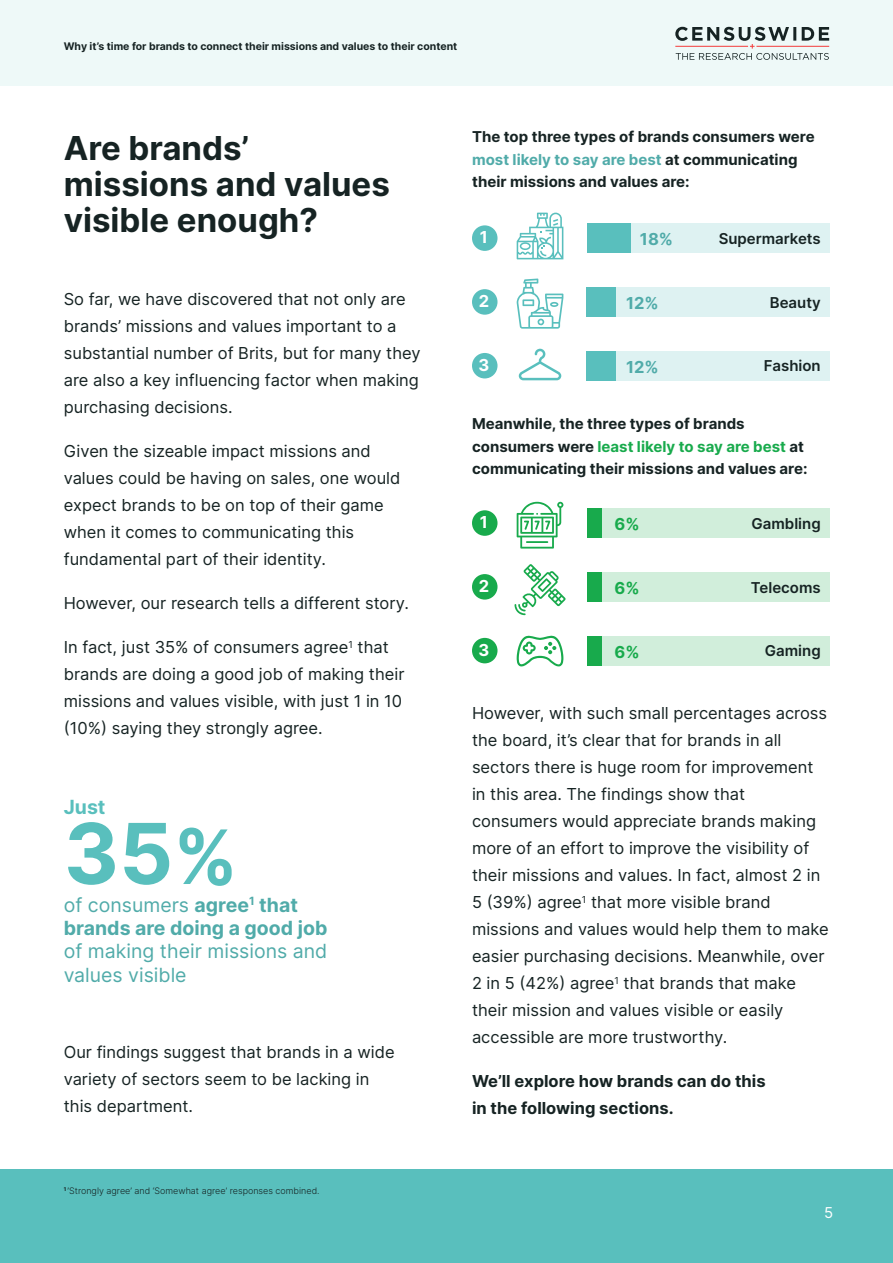
<style>
.page{position:relative;width:893px;height:1263px;background:#fff}
.page>*{position:absolute;margin:0;border:0;box-sizing:border-box;transform-origin:0 0}
.t1{font:700 84px "Inter";color:#59bfbd}
.t2{font:700 75px "Inter";color:#59bfbd}
.t3{font:700 33px/36px "Inter";color:#162323}
.t4{font:19.5px/23.4px "Inter";color:#50aba9;text-align:justify}
.t5{font:700 19.5px "Inter";color:#59bfbd}
.t6{font:16.5px/27px "Inter";color:#162323}
.t7{font:700 16.5px/27px "Inter";color:#162323}
.t8{font:700 16.5px "Inter";color:#50aba9}
.t9{font:700 16.5px "Inter";color:#fff}
.t10{font:700 16.5px "Inter";color:#18aa4c}
.t11{font:700 15px/22.5px "Inter";color:#162323}
.t12{font:600 15px "Inter";color:#162323}
.t13{font:15px "Inter";color:#fff}
.t14{font:700 10.5px "Inter";color:#162323}
.t15{font:300 9px "Inter";color:#162323}
.s1{font-weight:700}
.s2{color:#50aba9}
.s3{color:#18aa4c}
</style>
<div class="page">
<div style="left:0;top:0;width:893px;height:85px;background:#eef9f8"></div>
<div style="left:0;top:1169px;width:893px;height:94px;background:#59bfbd"></div>
<div style="left:587px;top:223px;width:242px;height:30px;background:#def2f2"></div>
<div style="left:587px;top:508px;width:242px;height:30px;background:#d1eedb"></div>
<div style="left:587px;top:287px;width:242px;height:30px;background:#def2f2"></div>
<div style="left:587px;top:572px;width:242px;height:30px;background:#d1eedb"></div>
<div style="left:587px;top:351px;width:242px;height:30px;background:#def2f2"></div>
<div style="left:587px;top:636px;width:242px;height:29px;background:#d1eedb"></div>
<svg style="left:675px;top:27px;width:154px;height:33px"></svg>
<div style="left:472px;top:225px;width:25px;height:26px;background:#59bfbd;border-radius:50%"></div>
<div style="left:472px;top:510px;width:25px;height:26px;background:#18aa4c;border-radius:50%"></div>
<div style="left:472px;top:289px;width:25px;height:26px;background:#59bfbd;border-radius:50%"></div>
<div style="left:472px;top:574px;width:25px;height:26px;background:#18aa4c;border-radius:50%"></div>
<div style="left:472px;top:353px;width:25px;height:25px;background:#59bfbd;border-radius:50%"></div>
<div style="left:472px;top:638px;width:25px;height:25px;background:#18aa4c;border-radius:50%"></div>
<div style="left:587px;top:223px;width:43px;height:30px;background:#59bfbd"></div>
<div style="left:587px;top:508px;width:15px;height:30px;background:#18aa4c"></div>
<div style="left:587px;top:287px;width:29px;height:30px;background:#59bfbd"></div>
<div style="left:587px;top:572px;width:15px;height:30px;background:#18aa4c"></div>
<div style="left:587px;top:351px;width:29px;height:30px;background:#59bfbd"></div>
<div style="left:587px;top:636px;width:15px;height:29px;background:#18aa4c"></div>
<svg style="left:517px;top:213px;width:46px;height:46px"></svg>
<svg style="left:517px;top:278px;width:46px;height:51px"></svg>
<svg style="left:519px;top:349px;width:42px;height:31px"></svg>
<svg style="left:517px;top:502px;width:46px;height:47px"></svg>
<svg style="left:514px;top:564px;width:52px;height:51px"></svg>
<svg style="left:517px;top:635px;width:46px;height:32px"></svg>
<p class="t14" style="left:64px;top:38px;width:395px">Why it’s time for brands to connect their missions and values to their content</p>
<p class="t3" style="left:64px;top:128px;width:328px">Are brands’ missions and values visible enough?</p>
<p class="t6" style="left:64px;top:285px;width:358px">So far, we have discovered that not only are brands’ missions and values important to a substantial number of Brits, but for many they are also a key influencing factor when making purchasing decisions.</p>
<p class="t6" style="left:64px;top:437px;width:338px">Given the sizeable impact missions and values could be having on sales, one would expect brands to be on top of their game when it comes to communicating this fundamental part of their identity.</p>
<p class="t6" style="left:64px;top:589px;width:347px">However, our research tells a different story.</p>
<p class="t6" style="left:64px;top:633px;width:342px">In fact, just 35% of consumers agree<sup>1</sup> that brands are doing a good job of making their missions and values visible, with just 1 in 10 (10%) saying they strongly agree.</p>
<p class="t5" style="left:64px;top:792px;width:43px">Just</p>
<p class="t1" style="left:64px;top:790px;width:111px">35</p>
<p class="t4" style="left:64px;top:892px;width:236px">of consumers <span class="s1">agree</span><sup>1</sup> <span class="s1">that</span></p>
<p class="t2" style="left:173px;top:800px;width:66px">%</p>
<p class="t4" style="left:64px;top:916px;width:265px"><span class="s1">brands are doing a good job </span>of making their missions and values visible</p>
<p class="t6" style="left:64px;top:1038px;width:332px">Our findings suggest that brands in a wide variety of sectors seem to be lacking in this department.</p>
<p class="t15" style="left:64px;top:1184px;width:257px"><sup>1</sup> ’Strongly agree’ and ‘Somewhat agree’ responses combined.</p>
<p class="t11" style="left:472px;top:125px;width:344px">The top three types of brands consumers were <span class="s2">most likely to say are best</span> at communicating their missions and values are:</p>
<p class="t9" style="left:480px;top:225px;width:10px">1</p>
<p class="t8" style="left:640px;top:227px;width:35px">18%</p>
<p class="t12" style="left:719px;top:227px;width:103px">Supermarkets</p>
<p class="t9" style="left:479px;top:289px;width:12px">2</p>
<p class="t8" style="left:626px;top:290px;width:34px">12%</p>
<p class="t12" style="left:770px;top:291px;width:52px">Beauty</p>
<p class="t9" style="left:479px;top:352px;width:12px">3</p>
<p class="t8" style="left:626px;top:354px;width:34px">12%</p>
<p class="t12" style="left:764px;top:355px;width:58px">Fashion</p>
<p class="t11" style="left:472px;top:412px;width:337px">Meanwhile, the three types of brands consumers were <span class="s3">least likely to say are best</span> at communicating their missions and values are:</p>
<p class="t9" style="left:480px;top:510px;width:10px">1</p>
<p class="t10" style="left:614px;top:512px;width:27px">6%</p>
<p class="t12" style="left:751px;top:512px;width:71px">Gambling</p>
<p class="t9" style="left:479px;top:573px;width:12px">2</p>
<p class="t10" style="left:614px;top:575px;width:27px">6%</p>
<p class="t12" style="left:751px;top:576px;width:71px">Telecoms</p>
<p class="t9" style="left:479px;top:637px;width:12px">3</p>
<p class="t10" style="left:614px;top:639px;width:27px">6%</p>
<p class="t12" style="left:765px;top:640px;width:57px">Gaming</p>
<p class="t6" style="left:472px;top:699px;width:358px">However, with such small percentages across the board, it’s clear that for brands in all sectors there is huge room for improvement in this area. The findings show that consumers would appreciate brands making more of an effort to improve the visibility of their missions and values. In fact, almost 2 in 5 (39%) agree<sup>1</sup> that more visible brand missions and values would help them to make easier purchasing decisions. Meanwhile, over 2 in 5 (42%) agree<sup>1</sup> that brands that make their mission and values visible or easily accessible are more trustworthy.</p>
<p class="t7" style="left:472px;top:1067px;width:295px">We’ll explore how brands can do this in the following sections.</p>
<p class="t13" style="left:824px;top:1202px;width:11px">5</p>
</div>
